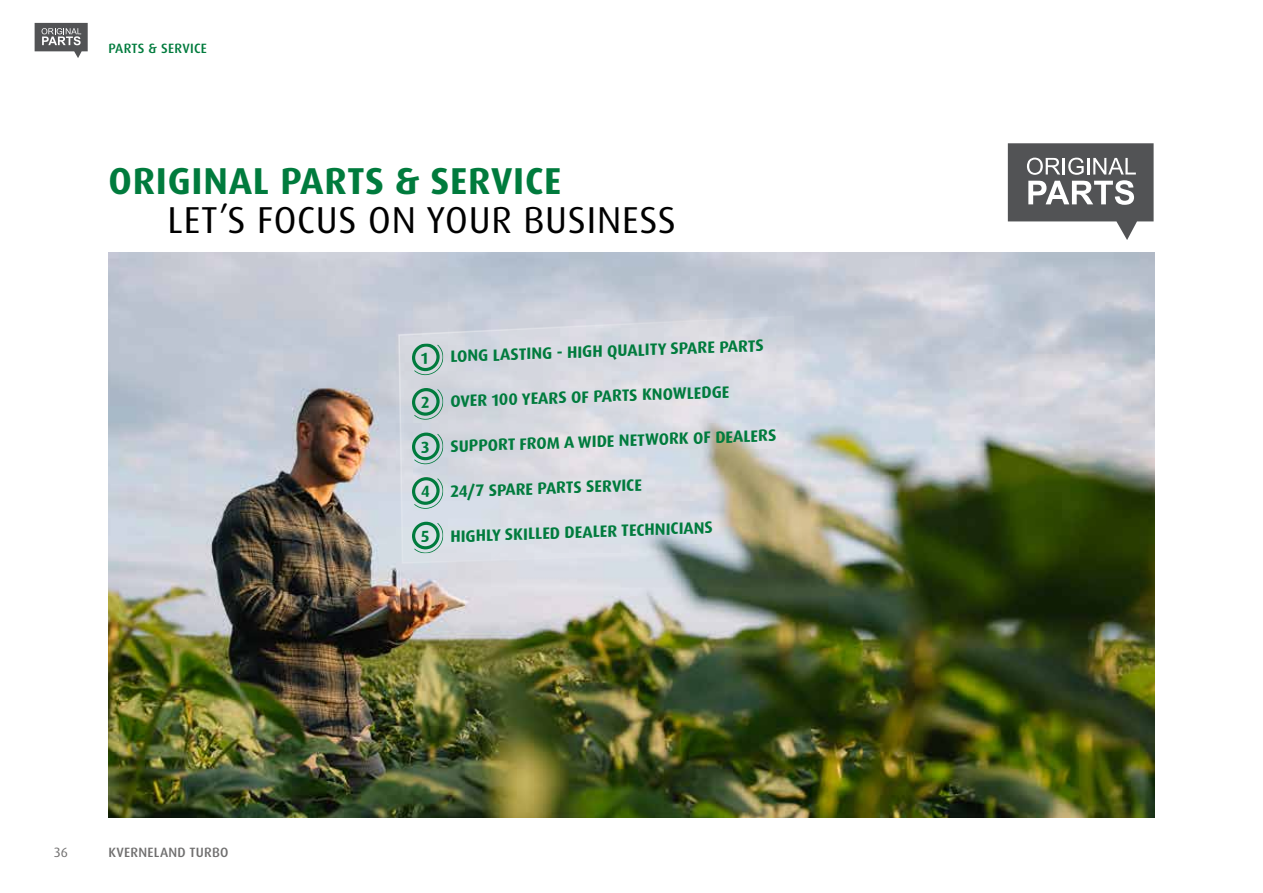
<style>
.page{position:relative;width:1263px;height:893px;background:#fff}
.page>*{position:absolute;margin:0;border:0;box-sizing:border-box;transform-origin:0 0}
.t1{font:37.5px "Dax Pro";letter-spacing:.02em;color:#000}
.t2{font:700 37.5px "Dax Pro";letter-spacing:.02em;color:#007b3d}
.t3{font:700 16.5px "Dax Pro";color:#007b3d}
.t4{font:500 13.5px "Dax Pro";letter-spacing:.02em;color:#706f6f}
.t5{font:500 13.5px "Dax Pro";letter-spacing:.02em;color:#007b3d}
.t6{font:13.5px "Dax Pro";color:#706f6f}
</style>
<div class="page">
<img style="left:108px;top:252px;width:1046px;height:566px">
<svg style="left:35px;top:23px;width:53px;height:35px"></svg>
<svg style="left:1008px;top:143px;width:145px;height:97px"></svg>
<svg style="left:371px;top:288px;width:457px;height:303px;background:#bcc1c4"></svg>
<svg style="left:397px;top:314px;width:404px;height:251px;background:#d1d3d7"></svg>
<svg style="left:412px;top:343px;width:31px;height:32px"></svg>
<svg style="left:412px;top:388px;width:31px;height:32px"></svg>
<svg style="left:412px;top:432px;width:31px;height:33px"></svg>
<svg style="left:412px;top:477px;width:31px;height:32px"></svg>
<svg style="left:412px;top:521px;width:31px;height:33px"></svg>
<p class="t5" style="left:108px;top:40px;width:100px">PARTS &amp; SERVICE</p>
<h1 class="t2" style="left:109px;top:156px;width:454px">ORIGINAL PARTS &amp; SERVICE</h1>
<h1 class="t1" style="left:168px;top:195px;width:510px">LET’S FOCUS ON YOUR BUSINESS</h1>
<p class="t6" style="left:54px;top:843px;width:15px">36</p>
<p class="t4" style="left:108px;top:843px;width:122px">KVERNELAND TURBO</p>
<p class="t3" style="left:450px;top:346px;width:315px;rotate:-2deg">LONG LASTING - HIGH QUALITY SPARE PARTS</p>
<p class="t3" style="left:450px;top:391px;width:281px;rotate:-2deg">OVER 100 YEARS OF PARTS KNOWLEDGE</p>
<p class="t3" style="left:450px;top:436px;width:328px;rotate:-2deg">SUPPORT FROM A WIDE NETWORK OF DEALERS</p>
<p class="t3" style="left:450px;top:481px;width:193px;rotate:-2deg">24/7 SPARE PARTS SERVICE</p>
<p class="t3" style="left:450px;top:526px;width:264px;rotate:-2deg">HIGHLY SKILLED DEALER TECHNICIANS</p>
</div>
